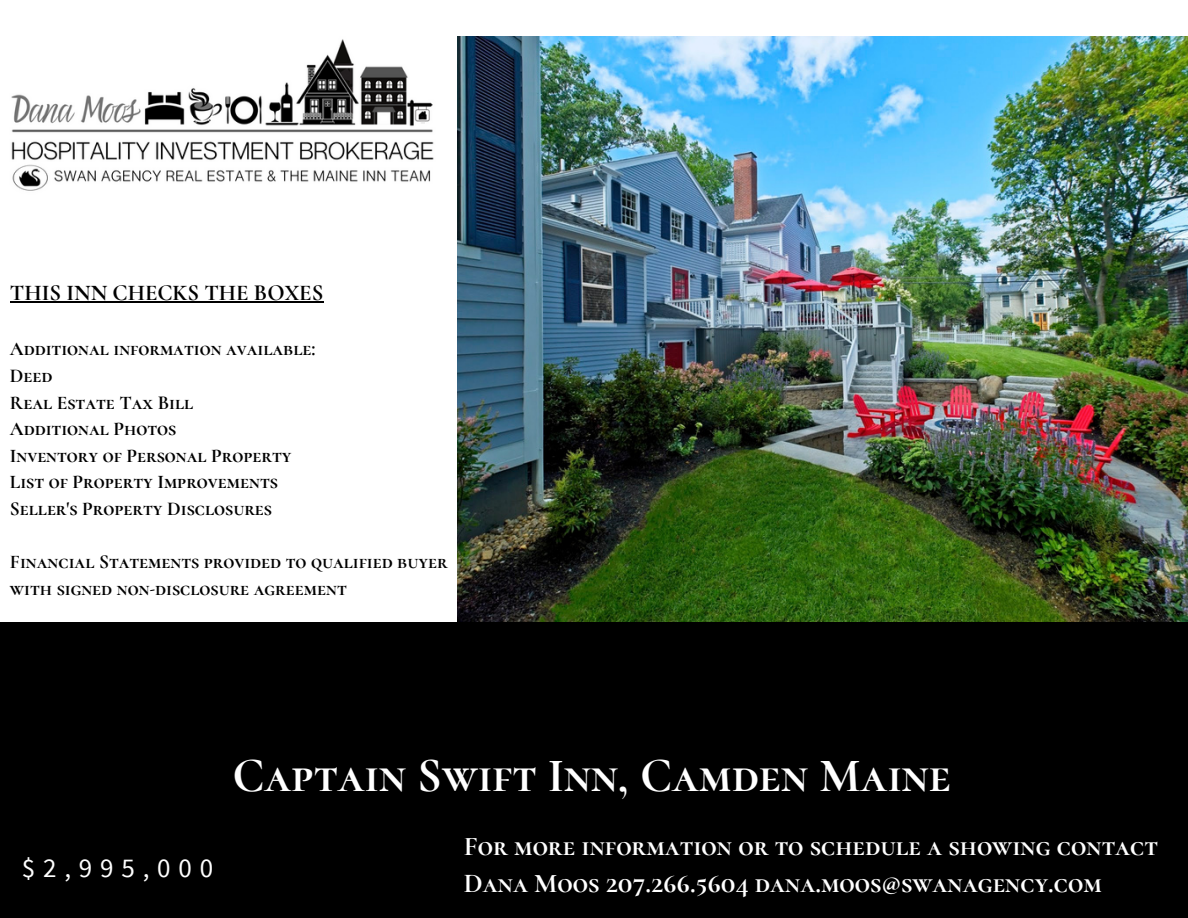
<style>
.page{position:relative;width:1188px;height:918px;background:#fff}
.page>*{position:absolute;margin:0;border:0;box-sizing:border-box;transform-origin:0 0}
.t1{font:700 48px "Cormorant SC";color:#fff}
.t2{font:700 27px/37px "Cormorant SC";color:#fff}
.t3{font:27px "Source Sans Pro";letter-spacing:.29em;color:#fff}
.t4{font:700 22.65px "Cormorant SC";color:#000}
.t5{font:700 19.35px "Cormorant SC";color:#000}
</style>
<div class="page">
<div style="left:0;top:622px;width:1188px;height:296px;background:#000"></div>
<img style="left:11px;top:39px;width:423px;height:152px">
<img style="left:458px;top:37px;width:730px;height:585px">
<hr style="left:10px;top:301px;width:313px;height:2px;background:#000">
<p class="t4" style="left:10px;top:279px;width:315px">THIS INN CHECKS THE BOXES</p>
<p class="t5" style="left:10px;top:337px;width:307px">Additional information available:</p>
<p class="t5" style="left:10px;top:364px;width:44px">Deed</p>
<p class="t5" style="left:10px;top:391px;width:185px">Real Estate Tax Bill</p>
<p class="t5" style="left:10px;top:417px;width:168px">Additional Photos</p>
<p class="t5" style="left:10px;top:444px;width:283px">Inventory of Personal Property</p>
<p class="t5" style="left:10px;top:471px;width:270px">List of Property Improvements</p>
<p class="t5" style="left:10px;top:497px;width:264px">Seller's Property Disclosures</p>
<p class="t5" style="left:10px;top:550px;width:439px">Financial Statements provided to qualified buyer</p>
<p class="t5" style="left:10px;top:577px;width:338px">with signed non-disclosure agreement</p>
<p class="t3" style="left:22px;top:850px;width:193px">$2,995,000</p>
<p class="t1" style="left:232px;top:746px;width:720px">Captain Swift Inn, Camden Maine</p>
<p class="t2" style="left:464px;top:828px;width:696px">For more information or to schedule a showing contact<br>Dana Moos 207.266.5604 dana.moos@swanagency.com</p>
</div>
